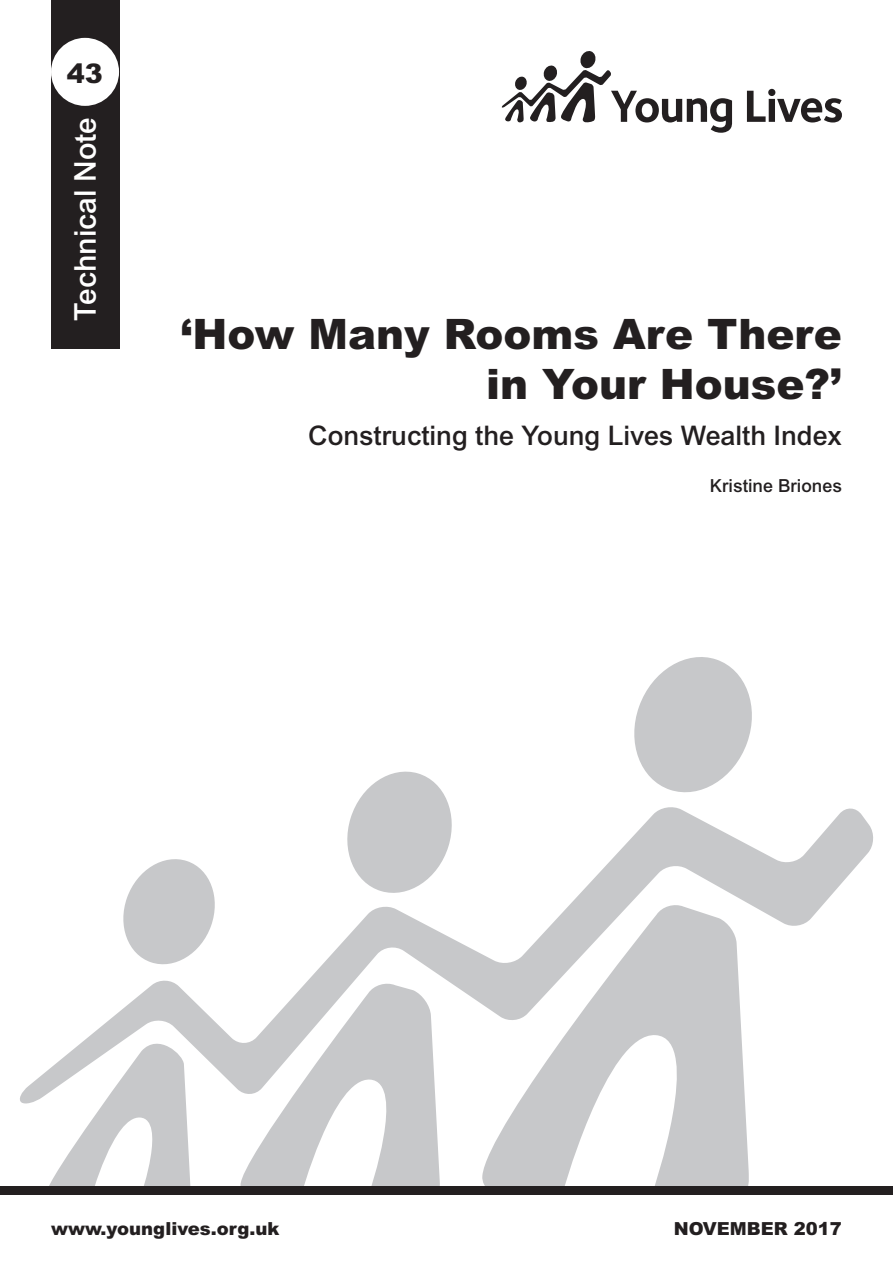
<style>
.page{position:relative;width:893px;height:1263px;background:#fff}
.page>*{position:absolute;margin:0;border:0;box-sizing:border-box;transform-origin:0 0}
.t1{font:900 42px/50.4px "Arial";color:#231f20;text-align:right}
.t2{font:500 30px "Arial";color:#fff}
.t3{font:500 27px "Arial";color:#231f20}
.t4{font:900 27px "Arial";color:#231f20}
.t5{font:900 18px "Arial";color:#231f20}
.t6{font:500 18px "Arial";color:#231f20}
</style>
<div class="page">
<svg style="left:634px;top:657px;width:118px;height:136px"></svg>
<svg style="left:356px;top:771px;width:93px;height:34px"></svg>
<svg style="left:240px;top:1105px;width:200px;height:81px"></svg>
<svg style="left:49px;top:1105px;width:142px;height:81px"></svg>
<svg style="left:482px;top:1105px;width:267px;height:81px;fill:#c7c8ca"></svg>
<svg style="left:20px;top:805px;width:853px;height:300px"></svg>
<div style="left:51px;top:0;width:68px;height:349px;background:#231f20"></div>
<div style="left:0;top:1186px;width:893px;height:9px;background:#231f20"></div>
<div style="left:51px;top:38px;width:68px;height:68px;background:#fff;border-radius:50%"></div>
<svg style="left:501px;top:51px;width:231px;height:82px"></svg>
<svg style="left:747px;top:89px;width:95px;height:33px"></svg>
<p class="t4" style="left:67px;top:56px;width:38px">43</p>
<p class="t2" style="left:68px;top:321px;width:205px;rotate:-90deg">Technical Note</p>
<h1 class="t1" style="left:181px;top:308px;width:662px">‘How Many Rooms Are There in Your House?’</h1>
<p class="t3" style="left:308px;top:419px;width:535px">Constructing the Young Lives Wealth Index</p>
<p class="t6" style="left:710px;top:475px;width:134px">Kristine Briones</p>
<p class="t5" style="left:51px;top:1217px;width:230px">www.younglives.org.uk</p>
<p class="t5" style="left:674px;top:1217px;width:170px">NOVEMBER 2017</p>
</div>
